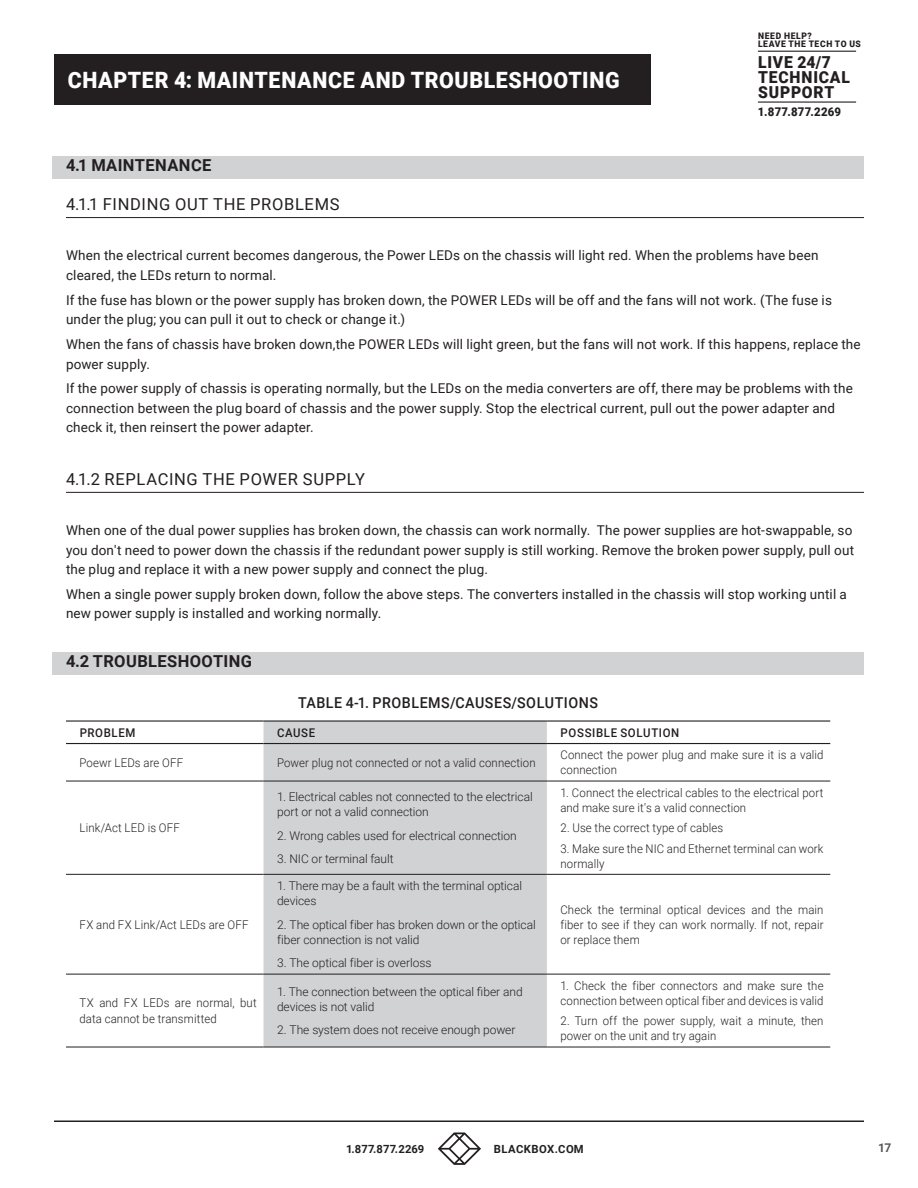
<style>
.page{position:relative;width:918px;height:1188px;background:#fff}
.page>*{position:absolute;margin:0;border:0;box-sizing:border-box;transform-origin:0 0}
.t1{font:900 22.5px "Roboto";letter-spacing:.03em;color:#fff;scale:.95 1}
.t2{font:16.5px "Roboto";letter-spacing:.04em;color:#231f20}
.H1-Chapter_Headline{font:700 16.5px "Roboto";letter-spacing:.025em;color:#231f20}
.t3{font:900 16.5px/15px "Roboto";letter-spacing:.05em;color:#231f20;scale:.95 1}
.Table_Header{font:500 15px "Roboto";letter-spacing:.035em;color:#231f20;scale:.95 1}
.Body_Copy{font:13.5px/19.5px "Roboto";letter-spacing:.01em;color:#231f20}
.Table_Input{font:300 12px/15px "Roboto";letter-spacing:.01em;color:#231f20;scale:.95 1}
.manual-text_09{font:300 12px/15px "Roboto";letter-spacing:-.005em;color:#231f20}
.Table_Descriptors{font:500 12px "Roboto";letter-spacing:.055em;color:#231f20;scale:.95 1}
.t4{font:900 12px "Roboto";letter-spacing:.02em;color:#231f20;scale:.95 1}
.t5{font:700 12px "Roboto";color:#57585a}
.t6{font:700 11.25px "Roboto";letter-spacing:.02em;color:#231f20}
.t7{font:700 11.25px "Roboto";letter-spacing:.045em;color:#231f20}
.t8{font:900 9px/8.6px "Roboto";letter-spacing:.08em;color:#231f20;scale:.95 1}
</style>
<div class="page">
<hr style="left:54px;top:1120px;width:810px;height:2px;background:#231f20">
<hr style="left:758px;top:51px;width:98px;height:1px;background:#231f20">
<hr style="left:758px;top:101px;width:98px;height:2px;background:#231f20">
<svg style="left:438px;top:1132px;width:43px;height:33px"></svg>
<div style="left:54px;top:54px;width:596px;height:51px;background:#231f20"></div>
<div style="left:52px;top:156px;width:812px;height:22px;background:#d1d2d4"></div>
<hr style="left:66px;top:217px;width:798px;height:1px;background:#231f20">
<hr style="left:66px;top:492px;width:798px;height:1px;background:#231f20">
<div style="left:52px;top:652px;width:812px;height:22px;background:#d1d2d4"></div>
<div style="left:264px;top:722px;width:283px;height:325px;background:#d1d2d4"></div>
<hr style="left:66px;top:974px;width:198px;height:1px;background:#231f20">
<hr style="left:264px;top:974px;width:283px;height:1px;background:#231f20">
<hr style="left:547px;top:974px;width:283px;height:1px;background:#231f20">
<hr style="left:66px;top:1047px;width:198px;height:1px;background:#231f20">
<hr style="left:264px;top:1047px;width:283px;height:1px;background:#231f20">
<hr style="left:547px;top:1047px;width:283px;height:1px;background:#231f20">
<hr style="left:66px;top:781px;width:198px;height:1px;background:#231f20">
<hr style="left:264px;top:781px;width:283px;height:1px;background:#231f20">
<hr style="left:547px;top:781px;width:283px;height:1px;background:#231f20">
<hr style="left:66px;top:874px;width:198px;height:1px;background:#231f20">
<hr style="left:264px;top:874px;width:283px;height:1px;background:#231f20">
<hr style="left:547px;top:874px;width:283px;height:1px;background:#231f20">
<hr style="left:66px;top:720px;width:198px;height:2px;background:#231f20">
<hr style="left:264px;top:720px;width:283px;height:2px;background:#231f20">
<hr style="left:547px;top:720px;width:283px;height:2px;background:#231f20">
<hr style="left:66px;top:743px;width:198px;height:1px;background:#231f20">
<hr style="left:264px;top:743px;width:283px;height:1px;background:#231f20">
<hr style="left:547px;top:743px;width:283px;height:1px;background:#231f20">
<p class="t1" style="left:68px;top:64px;width:582px">CHAPTER 4: MAINTENANCE AND TROUBLESHOOTING</p>
<p class="t8" style="left:758px;top:31px;width:110px">NEED HELP?<br>LEAVE THE TECH TO US</p>
<p class="t3" style="left:758px;top:54px;width:98px">LIVE 24/7<br>TECHNICAL<br>SUPPORT</p>
<p class="t4" style="left:758px;top:103px;width:89px">1.877.877.2269</p>
<p class="H1-Chapter_Headline" style="left:66px;top:154px;width:147px">4.1 MAINTENANCE</p>
<p class="t2" style="left:66px;top:193px;width:275px">4.1.1 FINDING OUT THE PROBLEMS</p>
<p class="Body_Copy" style="left:66px;top:245px;width:754px">When the electrical current becomes dangerous, the Power LEDs on the chassis will light red. When the problems have been cleared, the LEDs return to normal.</p>
<p class="Body_Copy" style="left:66px;top:290px;width:767px">If the fuse has blown or the power supply has broken down, the POWER LEDs will be off and the fans will not work. (The fuse is under the plug; you can pull it out to check or change it.)</p>
<p class="Body_Copy" style="left:66px;top:334px;width:796px">When the fans of chassis have broken down,the POWER LEDs will light green, but the fans will not work. If this happens, replace the power supply.</p>
<p class="Body_Copy" style="left:66px;top:378px;width:788px">If the power supply of chassis is operating normally, but the LEDs on the media converters are off, there may be problems with the connection between the plug board of chassis and the power supply. Stop the electrical current, pull out the power adapter and check it, then reinsert the power adapter.</p>
<p class="t2" style="left:66px;top:468px;width:301px">4.1.2 REPLACING THE POWER SUPPLY</p>
<p class="Body_Copy" style="left:66px;top:520px;width:790px">When one of the dual power supplies has broken down, the chassis can work normally. The power supplies are hot-swappable, so you don't need to power down the chassis if the redundant power supply is still working. Remove the broken power supply, pull out the plug and replace it with a new power supply and connect the plug.</p>
<p class="Body_Copy" style="left:66px;top:584px;width:782px">When a single power supply broken down, follow the above steps. The converters installed in the chassis will stop working until a new power supply is installed and working normally.</p>
<p class="H1-Chapter_Headline" style="left:66px;top:649px;width:188px">4.2 TROUBLESHOOTING</p>
<p class="Table_Header" style="left:298px;top:692px;width:317px">TABLE 4-1. PROBLEMS/CAUSES/SOLUTIONS</p>
<p class="Table_Descriptors" style="left:80px;top:724px;width:60px">PROBLEM</p>
<p class="Table_Descriptors" style="left:277px;top:724px;width:42px">CAUSE</p>
<p class="Table_Descriptors" style="left:561px;top:724px;width:126px">POSSIBLE SOLUTION</p>
<p class="Table_Input" style="left:80px;top:755px;width:111px">Poewr LEDs are OFF</p>
<p class="Table_Input" style="left:277px;top:755px;width:274px">Power plug not connected or not a valid connection</p>
<p class="Table_Input" style="left:560px;top:747px;width:278px">Connect the power plug and make sure it is a valid connection</p>
<p class="Table_Input" style="left:80px;top:820px;width:107px">Link/Act LED is OFF</p>
<p class="Table_Input" style="left:80px;top:917px;width:179px">FX and FX Link/Act LEDs are OFF</p>
<p class="manual-text_09" style="left:277px;top:789px;width:257px">1. Electrical cables not connected to the electrical port or not a valid connection</p>
<p class="manual-text_09" style="left:277px;top:827px;width:241px">2. Wrong cables used for electrical connection</p>
<p class="manual-text_09" style="left:277px;top:851px;width:118px">3. NIC or terminal fault</p>
<p class="manual-text_09" style="left:277px;top:878px;width:247px">1. There may be a fault with the terminal optical devices</p>
<p class="manual-text_09" style="left:277px;top:917px;width:260px">2. The optical fiber has broken down or the optical fiber connection is not valid</p>
<p class="manual-text_09" style="left:277px;top:955px;width:156px">3. The optical fiber is overloss</p>
<p class="Table_Input" style="left:80px;top:994px;width:188px;line-height:16.5px">TX and FX LEDs are normal, but data cannot be transmitted</p>
<p class="manual-text_09" style="left:277px;top:984px;width:247px">1. The connection between the optical fiber and devices is not valid</p>
<p class="manual-text_09" style="left:277px;top:1022px;width:240px">2. The system does not receive enough power</p>
<p class="Table_Input" style="left:560px;top:785px;width:278px">1. Connect the electrical cables to the electrical port and make sure it's a valid connection</p>
<p class="Table_Input" style="left:560px;top:820px;width:173px">2. Use the correct type of cables</p>
<p class="Table_Input" style="left:560px;top:840px;width:279px">3. Make sure the NIC and Ethernet terminal can work normally</p>
<p class="Table_Input" style="left:560px;top:902px;width:278px;text-align:justify">Check the terminal optical devices and the main fiber to see if they can work normally. If not, repair or replace them</p>
<p class="Table_Input" style="left:560px;top:978px;width:279px">1. Check the fiber connectors and make sure the connection between optical fiber and devices is valid</p>
<p class="Table_Input" style="left:560px;top:1013px;width:279px">2. Turn off the power supply, wait a minute, then power on the unit and try again</p>
<p class="t6" style="left:346px;top:1141px;width:80px">1.877.877.2269</p>
<p class="t7" style="left:494px;top:1141px;width:91px">BLACKBOX.COM</p>
<p class="t5" style="left:878px;top:1139px;width:15px">17</p>
</div>
